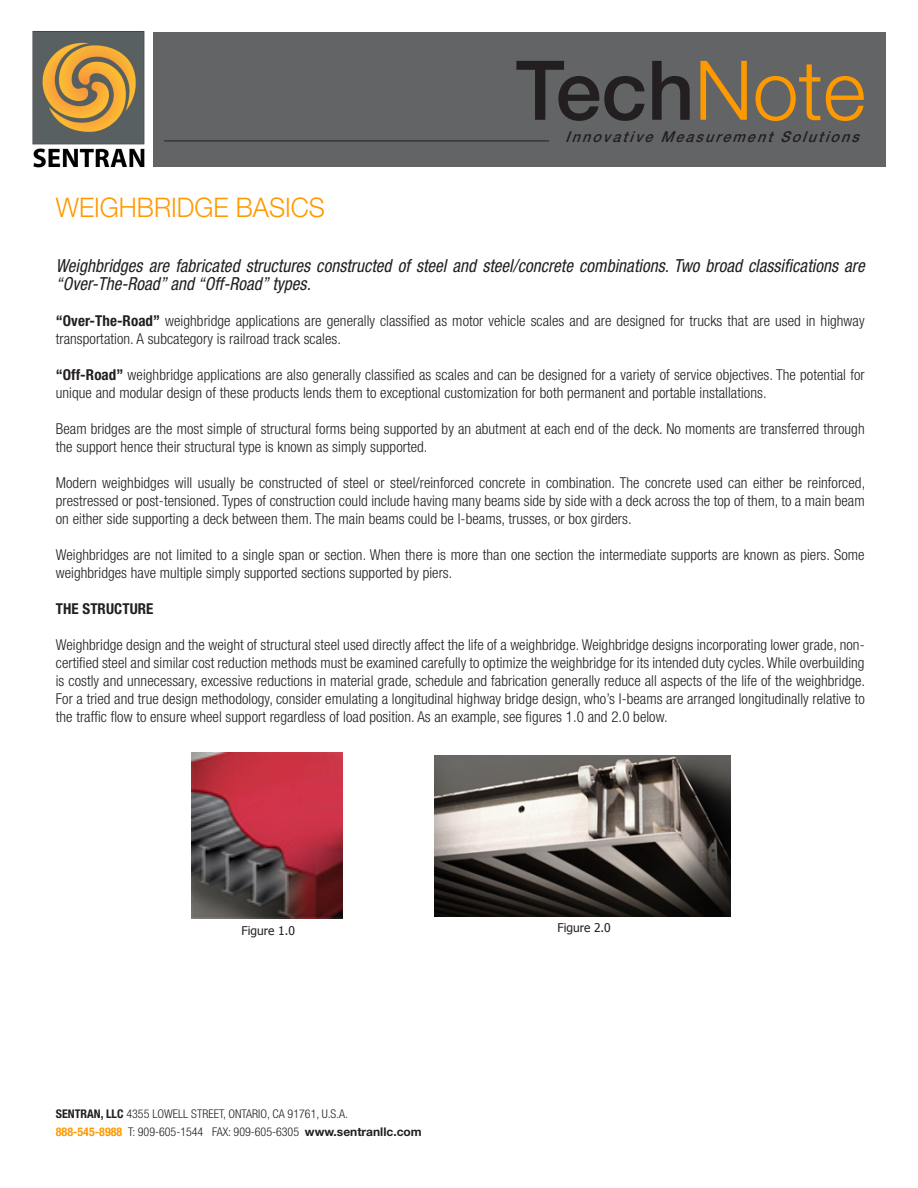
<style>
.page{position:relative;width:918px;height:1188px;background:#fff}
.page>*{position:absolute;margin:0;border:0;box-sizing:border-box;transform-origin:0 0}
.t1{font:500 82.5px "Helvetica Neue LT Std";color:#231f20}
.t2{font:300 27px "Helvetica Neue LT Std";color:#f90;scale:.95 1}
.t3{font:italic condensed 18px/18px "Helvetica Neue LT Std";letter-spacing:.005em;color:#231f20;scale:.95 1}
.t4{font:300 condensed 15px/18px "Helvetica Neue LT Std";letter-spacing:.005em;color:#231f20}
.t5{font:italic 500 15px "Helvetica Neue LT Std";color:#231f20;scale:.95 1}
.t6{font:700 condensed 15px "Helvetica Neue LT Std";letter-spacing:.005em;color:#231f20}
.t7{font:300 condensed 12px/18px "Helvetica Neue LT Std";color:#231f20}
.t8{font:12px "Tahoma";color:#231f20}
.s1{font-weight:300;color:#f90}
.s2{font-weight:700}
.s3{font-weight:700;color:#f90}
.s4{font-weight:700;font-stretch:normal}
</style>
<div class="page">
<div style="left:153px;top:32px;width:732px;height:135px;background:#626465"></div>
<hr style="left:164px;top:141px;width:385px;height:1px;background:#231f20">
<img style="left:32px;top:31px;width:113px;height:137px">
<img style="left:191px;top:753px;width:151px;height:165px">
<img style="left:434px;top:756px;width:297px;height:160px">
<h2 class="t2" style="left:56px;top:191px;width:285px">WEIGHBRIDGE BASICS</h2>
<h1 class="t1" style="left:516px;top:41px;width:352px">Tech<span class="s1">Note</span></h1>
<p class="t5" style="left:565px;top:127px;width:317px">Innovative Measurement Solutions</p>
<p class="t3" style="left:56px;top:257px;width:853px">Weighbridges are fabricated structures constructed of steel and steel/concrete combinations. Two broad classifications are “Over-The-Road” and “Off-Road” types.</p>
<p class="t4" style="left:56px;top:311px;width:810px"><span class="s2">“Over-The-Road”</span> weighbridge applications are generally classified as motor vehicle scales and are designed for trucks that are used in highway transportation. A subcategory is railroad track scales.</p>
<p class="t4" style="left:56px;top:365px;width:810px"><span class="s2">“Off-Road”</span> weighbridge applications are also generally classified as scales and can be designed for a variety of service objectives. The potential for unique and modular design of these products lends them to exceptional customization for both permanent and portable installations.</p>
<p class="t4" style="left:56px;top:419px;width:810px">Beam bridges are the most simple of structural forms being supported by an abutment at each end of the deck. No moments are transferred through the support hence their structural type is known as simply supported.</p>
<p class="t4" style="left:56px;top:473px;width:811px;text-align:justify">Modern weighbidges will usually be constructed of steel or steel/reinforced concrete in combination. The concrete used can either be reinforced, prestressed or post-tensioned. Types of construction could include having many beams side by side with a deck across the top of them, to a main beam on either side supporting a deck between them. The main beams could be I-beams, trusses, or box girders.</p>
<p class="t4" style="left:56px;top:545px;width:810px">Weighbridges are not limited to a single span or section. When there is more than one section the intermediate supports are known as piers. Some weighbridges have multiple simply supported sections supported by piers.</p>
<p class="t6" style="left:56px;top:599px;width:99px">THE STRUCTURE</p>
<p class="t4" style="left:56px;top:635px;width:811px;text-align:justify">Weighbridge design and the weight of structural steel used directly affect the life of a weighbridge. Weighbridge designs incorporating lower grade, non&shy;certified steel and similar cost reduction methods must be examined carefully to optimize the weighbridge for its intended duty cycles. While overbuilding is costly and unnecessary, excessive reductions in material grade, schedule and fabrication generally reduce all aspects of the life of the weighbridge.<br>For a tried and true design methodology, consider emulating a longitudinal highway bridge design, who’s I-beams are arranged longitudinally relative to the traffic flow to ensure wheel support regardless of load position. As an example, see figures 1.0 and 2.0 below.</p>
<p class="t8" style="left:242px;top:923px;width:55px">Figure 1.0</p>
<p class="t8" style="left:557px;top:920px;width:55px">Figure 2.0</p>
<p class="t7" style="left:56px;top:1105px;width:367px"><span class="s2">SENTRAN, LLC</span> 4355 LOWELL STREET, ONTARIO, CA 91761, U.S.A.<br><span class="s3">888-545-8988</span> T: 909-605-1544 FAX: 909-605-6305 <span class="s4">www.sentranllc.com</span></p>
</div>
